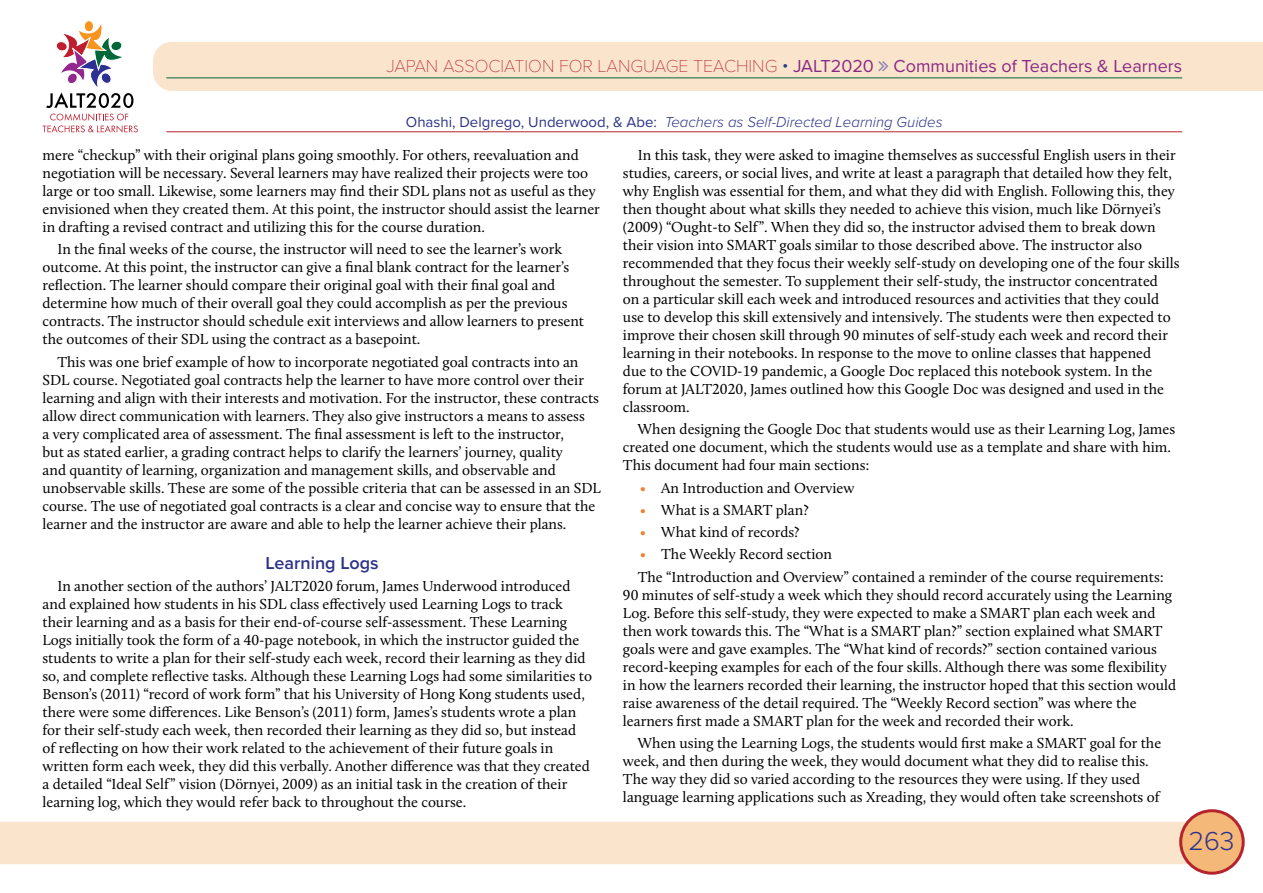
<style>
.page{position:relative;width:1263px;height:893px;background:#fff}
.page>*{position:absolute;margin:0;border:0;box-sizing:border-box;transform-origin:0 0}
.t1{font:300 27px "Proxima Nova";color:#2d3287}
.t2{font:18px "Proxima Nova";color:#892986}
.t3{font:600 18px "Proxima Nova";color:#2d3287}
.t4{font:15px/18px "Calluna";color:#000}
.t5{font:italic 300 15px "Proxima Nova";color:#2d3287}
.s1{font-family:"Proxima Nova T";font-weight:100;color:#b5232d}
.s2{font-weight:300;color:#24408f}
.s3{font-weight:400;font-style:normal}
.s4{color:#f57d2d}
</style>
<div class="page">
<div style="left:0;top:822px;width:1190px;height:42px;background:#fbe4cc"></div>
<div style="left:1181px;top:811px;width:62px;height:62px;background:#f4b979;border-radius:50%"></div>
<div style="left:1179px;top:809px;width:66px;height:66px;border:3px solid #b5232d;border-radius:50%"></div>
<div style="left:153px;top:42px;width:1110px;height:49px;background:#fbe4cc"></div>
<hr style="left:166px;top:78px;width:1016px;height:1px;background:#026537">
<hr style="left:166px;top:132px;width:1016px;height:1px;background:#b5232d">
<div style="left:84px;top:20px;width:10px;height:12px;border:1px solid #fff;border-radius:50%"></div>
<svg style="left:43px;top:22px;width:95px;height:111px"></svg>
<svg style="left:879px;top:61px;width:9px;height:10px"></svg>
<p class="t2" style="left:386px;top:52px;width:797px"><span class="s1">JAPAN ASSOCIATION FOR LANGUAGE TEACHING</span> <span class="s2">•</span> JALT2020 Communities of Teachers &amp; Learners</p>
<p class="t5" style="left:406px;top:111px;width:538px"><span class="s3">Ohashi, Delgrego, Underwood, &amp; Abe:</span> Teachers as Self-Directed Learning Guides</p>
<p class="t4" style="left:43px;top:146px;width:559px">mere “checkup” with their original plans going smoothly. For others, reevaluation and negotiation will be necessary. Several learners may have realized their projects were too large or too small. Likewise, some learners may find their SDL plans not as useful as they envisioned when they created them. At this point, the instructor should assist the learner in drafting a revised contract and utilizing this for the course duration.</p>
<p class="t4" style="left:43px;top:240px;width:543px;text-indent:15px">In the final weeks of the course, the instructor will need to see the learner’s work outcome. At this point, the instructor can give a final blank contract for the learner’s reflection. The learner should compare their original goal with their final goal and determine how much of their overall goal they could accomplish as per the previous contracts. The instructor should schedule exit interviews and allow learners to present the outcomes of their SDL using the contract as a basepoint.</p>
<p class="t4" style="left:43px;top:352px;width:560px;text-indent:15px">This was one brief example of how to incorporate negotiated goal contracts into an SDL course. Negotiated goal contracts help the learner to have more control over their learning and align with their interests and motivation. For the instructor, these contracts allow direct communication with learners. They also give instructors a means to assess<br>a very complicated area of assessment. The final assessment is left to the instructor,<br>but as stated earlier, a grading contract helps to clarify the learners’ journey, quality<br>and quantity of learning, organization and management skills, and observable and unobservable skills. These are some of the possible criteria that can be assessed in an SDL course. The use of negotiated goal contracts is a clear and concise way to ensure that the learner and the instructor are aware and able to help the learner achieve their plans.</p>
<p class="t3" style="left:266px;top:549px;width:115px">Learning Logs</p>
<p class="t4" style="left:43px;top:577px;width:551px;text-indent:15px">In another section of the authors’ JALT2020 forum, James Underwood introduced and explained how students in his SDL class effectively used Learning Logs to track their learning and as a basis for their end-of-course self-assessment. These Learning Logs initially took the form of a 40-page notebook, in which the instructor guided the students to write a plan for their self-study each week, record their learning as they did so, and complete reflective tasks. Although these Learning Logs had some similarities to Benson’s (2011) “record of work form” that his University of Hong Kong students used, there were some differences. Like Benson’s (2011) form, James’s students wrote a plan for their self-study each week, then recorded their learning as they did so, but instead of reflecting on how their work related to the achievement of their future goals in written form each week, they did this verbally. Another difference was that they created a detailed “Ideal Self” vision (Dörnyei, 2009) as an initial task in the creation of their learning log, which they would refer back to throughout the course.</p>
<p class="t4" style="left:623px;top:146px;width:558px;text-indent:15px">In this task, they were asked to imagine themselves as successful English users in their studies, careers, or social lives, and write at least a paragraph that detailed how they felt, why English was essential for them, and what they did with English. Following this, they then thought about what skills they needed to achieve this vision, much like Dörnyei’s (2009) “Ought-to Self”. When they did so, the instructor advised them to break down their vision into SMART goals similar to those described above. The instructor also recommended that they focus their weekly self-study on developing one of the four skills throughout the semester. To supplement their self-study, the instructor concentrated<br>on a particular skill each week and introduced resources and activities that they could use to develop this skill extensively and intensively. The students were then expected to improve their chosen skill through 90 minutes of self-study each week and record their learning in their notebooks. In response to the move to online classes that happened<br>due to the COVID-19 pandemic, a Google Doc replaced this notebook system. In the forum at JALT2020, James outlined how this Google Doc was designed and used in the classroom.</p>
<p class="t4" style="left:623px;top:420px;width:554px;text-indent:15px">When designing the Google Doc that students would use as their Learning Log, James created one document, which the students would use as a template and share with him.<br>This document had four main sections:</p>
<p class="t4" style="left:640px;top:478px;width:216px"><span class="s4">•</span> An Introduction and Overview</p>
<p class="t4" style="left:640px;top:501px;width:170px"><span class="s4">•</span> What is a SMART plan?</p>
<p class="t4" style="left:640px;top:523px;width:161px"><span class="s4">•</span> What kind of records?</p>
<p class="t4" style="left:638px;top:543px;width:528px;line-height:22.2px"><span class="s4">•</span> The Weekly Record section<br>The “Introduction and Overview” contained a reminder of the course requirements:</p>
<p class="t4" style="left:623px;top:585px;width:555px">90 minutes of self-study a week which they should record accurately using the Learning Log. Before this self-study, they were expected to make a SMART plan each week and then work towards this. The “What is a SMART plan?” section explained what SMART goals were and gave examples. The “What kind of records?” section contained various record-keeping examples for each of the four skills. Although there was some flexibility in how the learners recorded their learning, the instructor hoped that this section would raise awareness of the detail required. The “Weekly Record section” was where the learners first made a SMART plan for the week and recorded their work.</p>
<p class="t4" style="left:623px;top:734px;width:540px;text-indent:15px">When using the Learning Logs, the students would first make a SMART goal for the week, and then during the week, they would document what they did to realise this.<br>The way they did so varied according to the resources they were using. If they used language learning applications such as Xreading, they would often take screenshots of</p>
<h1 class="t1" style="left:1188px;top:820px;width:48px">263</h1>
</div>
